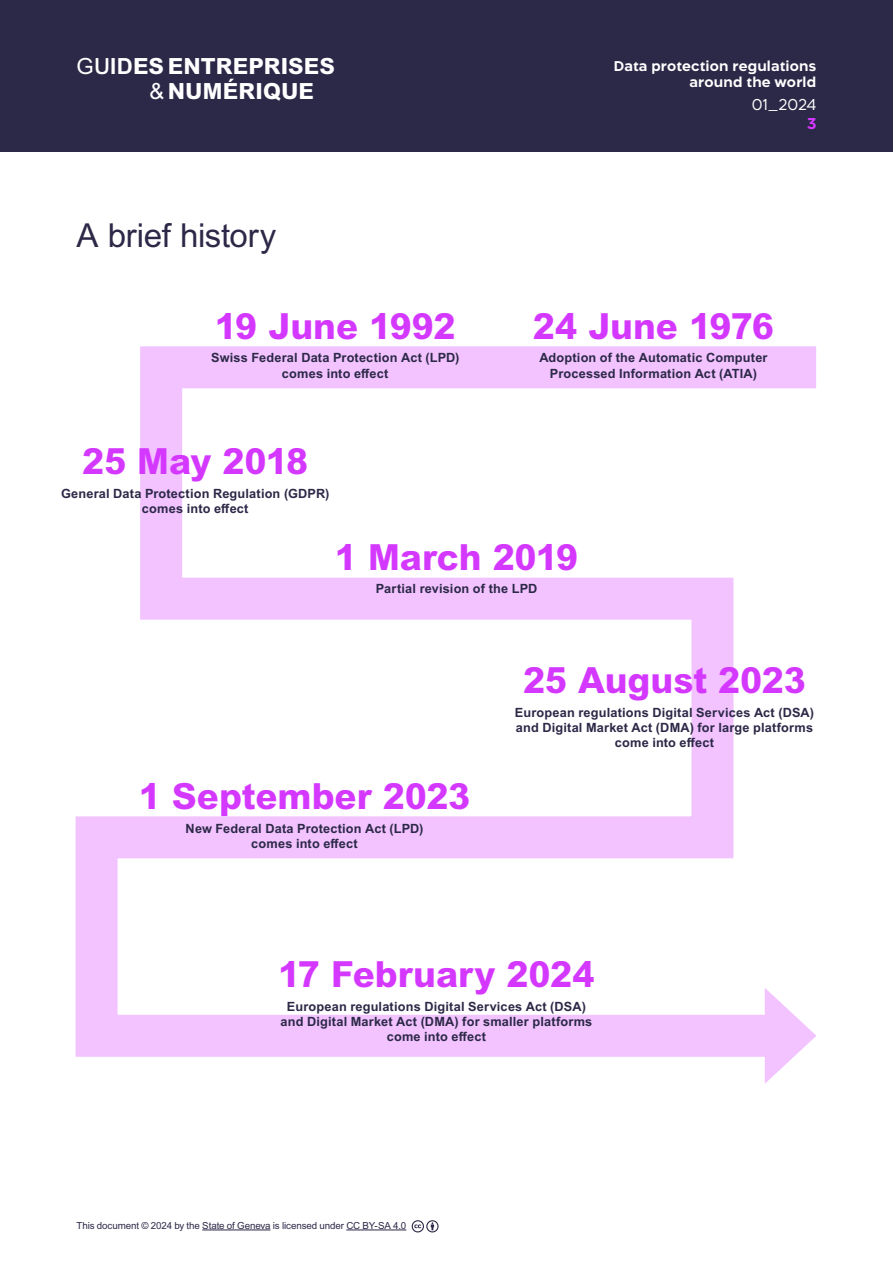
<style>
.page{position:relative;width:893px;height:1263px;background:#fff}
.page>*{position:absolute;margin:0;border:0;box-sizing:border-box;transform-origin:0 0}
.t1{font:800 36px "Arial MT Pro";letter-spacing:-.005em;color:#d438ff}
.t2{font:33px "Arial MT Pro";letter-spacing:-.01em;color:#2c2847}
.t3{font:800 22.2px/24.5px "Arial MT Pro";letter-spacing:.005em;color:#fff}
.t4{font:300 15px "Aftika";letter-spacing:-.02em;color:#fff}
.t5{font:700 15px "Aftika";color:#d438ff}
.t6{font:700 13.5px/16.2px "Aftika";letter-spacing:.01em;color:#fff;text-align:right}
.t7{font:700 12.75px/15.3px "Arial MT Pro";letter-spacing:.015em;color:#2c2847;text-align:center}
.t8{font:9.75px "Arial MT Pro";letter-spacing:-.01em;color:#2c2847}
.s1{font-weight:400}
.s2{font-weight:500}
.s3{font-weight:700}
</style>
<div class="page">
<div style="left:0;top:0;width:893px;height:152px;background:#2c2847"></div>
<hr style="left:202px;top:1230px;width:68px;height:1px;background:#2c2847">
<hr style="left:346px;top:1230px;width:60px;height:1px;background:#2c2847">
<svg style="left:412px;top:1220px;width:27px;height:12px"></svg>
<svg style="left:75px;top:346px;width:742px;height:732px"></svg>
<svg style="left:765px;top:988px;width:51px;height:96px"></svg>
<h3 class="t3" style="left:149px;top:55px;width:187px;text-indent:-73px"><span class="s1">G</span><span class="s2">U</span><span class="s3">ID</span>ESENTREPRISES <span class="s1">&amp;</span> NUMÉRIQUE</h3>
<p class="t6" style="left:614px;top:58px;width:204px">Data protection regulations around the world</p>
<p class="t4" style="left:752px;top:95px;width:66px">01_2024</p>
<p class="t5" style="left:807px;top:114px;width:11px">3</p>
<h2 class="t2" style="left:77px;top:217px;width:201px">A brief history</h2>
<h1 class="t1" style="left:215px;top:304px;width:242px">19 June 1992</h1>
<p class="t7" style="left:211px;top:351px;width:250px">Swiss Federal Data Protection Act (LPD) comes into effect</p>
<h1 class="t1" style="left:82px;top:440px;width:227px">25 May 2018</h1>
<p class="t7" style="left:61px;top:486px;width:270px">General Data Protection Regulation (GDPR) comes into effect</p>
<h1 class="t1" style="left:533px;top:304px;width:243px">24 June 1976</h1>
<p class="t7" style="left:539px;top:351px;width:230px">Adoption of the Automatic Computer<br>Processed Information Act (ATIA)</p>
<h1 class="t1" style="left:335px;top:535px;width:245px">1 March 2019</h1>
<p class="t7" style="left:376px;top:582px;width:163px">Partial revision of the LPD</p>
<h1 class="t1" style="left:139px;top:774px;width:333px">1 September 2023</h1>
<p class="t7" style="left:186px;top:821px;width:239px">New Federal Data Protection Act (LPD) comes into effect</p>
<h1 class="t1" style="left:523px;top:658px;width:284px">25 August 2023</h1>
<p class="t7" style="left:515px;top:705px;width:301px">European regulations Digital Services Act (DSA) and Digital Market Act (DMA) for large platforms come into effect</p>
<h1 class="t1" style="left:278px;top:952px;width:318px">17 February 2024</h1>
<p class="t7" style="left:280px;top:999px;width:313px">European regulations Digital Services Act (DSA) and Digital Market Act (DMA) for smaller platforms come into effect</p>
<p class="t8" style="left:77px;top:1220px;width:331px">This document © 2024 by the State of Geneva is licensed under CC BY-SA 4.0</p>
</div>
